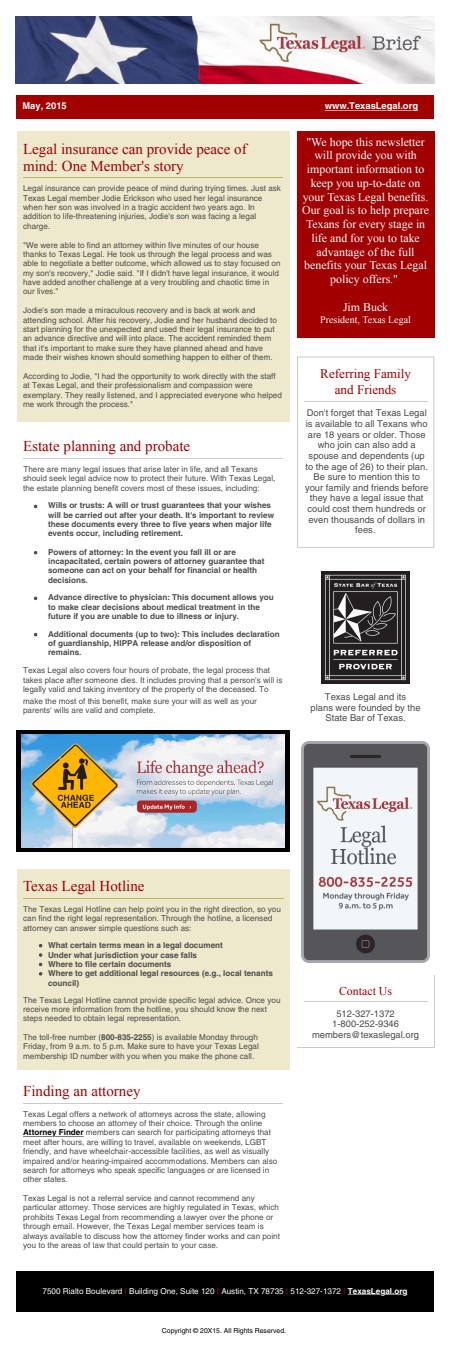
<style>
.page{position:relative;width:450px;height:1353px;background:#fff}
.page>*{position:absolute;margin:0;border:0;box-sizing:border-box;transform-origin:0 0}
.t1{font:15px/16.9px "Times New Roman";color:#a20000}
.t2{font:13.12px/15.6px "Times New Roman";color:#a20000;text-align:center}
.t3{font:11.88px/13.8px "Times New Roman";color:#fff;text-align:center}
.t4{font:11.88px "Times New Roman";color:#a20000}
.t5{font:10px "Times New Roman";color:#fff}
.t6{font:9.38px/10.6px "Helvetica";color:#4c4c4c;text-align:center}
.t7{font:700 9.38px "Helvetica";color:#fff}
.t8{font:8.12px/9.4px "Helvetica";color:#4c4c4c}
.t9{font:700 8.12px/9.4px "Helvetica";color:#4c4c4c}
.t10{font:8.12px "Helvetica";color:#fff}
.t11{font:6.88px "Helvetica";color:#000}
.s1{font-weight:700}
.s2{font-weight:700;color:#000}
.s3{color:#a20000}
</style>
<div class="page">
<div style="left:16px;top:95px;width:418px;height:23px;background:#a20000"></div>
<div style="left:17px;top:131px;width:272px;height:290px;background:#eee8cd"></div>
<hr style="left:23px;top:178px;width:260px;height:1px;background:#c5b358">
<img style="left:16px;top:16px;width:419px;height:68px">
<svg style="left:392px;top:110px;width:26px;height:1px"></svg>
<hr style="left:325px;top:110px;width:62px;height:1px;background:#fff">
<div style="left:297px;top:131px;width:137px;height:207px;background:#a20000"></div>
<hr style="left:23px;top:458px;width:260px;height:1px;background:#cbcbcb">
<div style="left:16px;top:730px;width:274px;height:122px;background:#000"></div>
<div style="left:17px;top:868px;width:272px;height:201px;background:#eee8cd"></div>
<hr style="left:23px;top:898px;width:260px;height:1px;background:#c5b358">
<img style="left:21px;top:734px;width:264px;height:113px">
<img style="left:322px;top:571px;width:87px;height:112px">
<img style="left:302px;top:741px;width:127px;height:221px">
<hr style="left:23px;top:1102px;width:260px;height:1px;background:#cbcbcb">
<svg style="left:23px;top:1136px;width:61px;height:1px"></svg>
<hr style="left:304px;top:1001px;width:124px;height:1px;background:#cbcbcb">
<div style="left:16px;top:1271px;width:418px;height:40px;background:#000"></div>
<hr style="left:348px;top:1294px;width:33px;height:1px;background:#fff">
<svg style="left:384px;top:1294px;width:24px;height:1px"></svg>
<div style="left:297px;top:357px;width:137px;height:191px;background:#fff;border:1px solid #cbcbcb"></div>
<hr style="left:304px;top:401px;width:124px;height:1px;background:#cbcbcb">
<p class="t7" style="left:22px;top:100px;width:46px">May, 2015</p>
<p class="t7" style="left:325px;top:100px;width:95px">www.TexasLegal.org</p>
<h1 class="t1" style="left:23px;top:140px;width:225px">Legal insurance can provide peace of mind: One Member's story</h1>
<p class="t8" style="left:23px;top:184px;width:259px">Legal insurance can provide peace of mind during trying times. Just ask Texas Legal member Jodie Erickson who used her legal insurance when her son was involved in a tragic accident two years ago. In addition to life-threatening injuries, Jodie's son was facing a legal charge.</p>
<p class="t8" style="left:23px;top:240px;width:259px">"We were able to find an attorney within five minutes of our house thanks to Texas Legal. He took us through the legal process and was able to negotiate a better outcome, which allowed us to stay focused on my son's recovery," Jodie said. "If I didn't have legal insurance, it would have added another challenge at a very troubling and chaotic time in our lives."</p>
<p class="t8" style="left:23px;top:306px;width:255px">Jodie's son made a miraculous recovery and is back at work and attending school. After his recovery, Jodie and her husband decided to start planning for the unexpected and used their legal insurance to put an advance directive and will into place. The accident reminded them that it's important to make sure they have planned ahead and have made their wishes known should something happen to either of them.</p>
<p class="t8" style="left:23px;top:371px;width:260px">According to Jodie, "I had the opportunity to work directly with the staff at Texas Legal, and their professionalism and compassion were exemplary. They really listened, and I appreciated everyone who helped me work through the process."</p>
<p class="t3" style="left:302px;top:135px;width:128px">"We hope this newsletter will provide you with important information to keep you up-to-date on your Texas Legal benefits.<br>Our goal is to help prepare<br>Texans for every stage in life and for you to take advantage of the full benefits your Texas Legal policy offers."</p>
<h3 class="t3" style="left:343px;top:300px;width:47px">Jim Buck</h3>
<p class="t5" style="left:320px;top:312px;width:92px">President, Texas Legal</p>
<h2 class="t2" style="left:320px;top:366px;width:92px">Referring Family and Friends</h2>
<p class="t6" style="left:305px;top:408px;width:125px">Don't forget that Texas Legal is available to all Texans who are 18 years or older. Those who join can also add a spouse and dependents (up to the age of 26) to their plan.<br>Be sure to mention this to your family and friends before they have a legal issue that could cost them hundreds or even thousands of dollars in fees.</p>
<h1 class="t1" style="left:23px;top:438px;width:169px">Estate planning and probate</h1>
<p class="t8" style="left:23px;top:464px;width:254px">There are many legal issues that arise later in life, and all Texans should seek legal advice now to protect their future. With Texas Legal, the estate planning benefit covers most of these issues, including:</p>
<p class="t9" style="left:48px;top:500px;width:227px">Wills or trusts: A will or trust guarantees that your wishes will be carried out after your death. It's important to review these documents every three to five years when major life events occur, including retirement.</p>
<p class="t9" style="left:48px;top:547px;width:218px">Powers of attorney: In the event you fall ill or are incapacitated, certain powers of attorney guarantee that someone can act on your behalf for financial or health decisions.</p>
<p class="t9" style="left:48px;top:592px;width:227px">Advance directive to physician: This document allows you to make clear decisions about medical treatment in the future if you are unable to due to illness or injury.</p>
<p class="t9" style="left:48px;top:629px;width:233px">Additional documents (up to two): This includes declaration of guardianship, HIPPA release and/or disposition of remains.</p>
<p class="t8" style="left:23px;top:666px;width:261px">Texas Legal also covers four hours of probate, the legal process that takes place after someone dies. It includes proving that a person's will is legally valid and taking inventory of the property of the deceased. To</p>
<p class="t8" style="left:23px;top:696px;width:235px">make the most of this benefit, make sure your will as well as your parents' wills are valid and complete.</p>
<p class="t6" style="left:311px;top:691px;width:111px">Texas Legal and its<br>plans were founded by the<br>State Bar of Texas.</p>
<h1 class="t1" style="left:23px;top:877px;width:123px">Texas Legal Hotline</h1>
<p class="t8" style="left:23px;top:904px;width:259px">The Texas Legal Hotline can help point you in the right direction, so you can find the right legal representation. Through the hotline, a licensed attorney can answer simple questions such as:</p>
<p class="t9" style="left:48px;top:940px;width:226px">What certain terms mean in a legal document<br>Under what jurisdiction your case falls<br>Where to file certain documents<br>Where to get additional legal resources (e.g., local tenants council)</p>
<p class="t8" style="left:23px;top:995px;width:259px">The Texas Legal Hotline cannot provide specific legal advice. Once you receive more information from the hotline, you should know the next steps needed to obtain legal representation.</p>
<p class="t8" style="left:23px;top:1032px;width:237px;text-align:justify">The toll-free number (<span class="s1">800-835-2255</span>) is available Monday through Friday, from 9 a.m. to 5 p.m. Make sure to have your Texas Legal membership ID number with you when you make the phone call.</p>
<h1 class="t1" style="left:23px;top:1082px;width:119px">Finding an attorney</h1>
<p class="t8" style="left:23px;top:1109px;width:256px">Texas Legal offers a network of attorneys across the state, allowing members to choose an attorney of their choice. Through the online <span class="s2">Attorney Finder</span> members can search for participating attorneys that meet after hours, are willing to travel, available on weekends, LGBT friendly, and have wheelchair-accessible facilities, as well as visually impaired and/or hearing-impaired accommodations. Members can also search for attorneys who speak specific languages or are licensed in other states.</p>
<p class="t8" style="left:23px;top:1193px;width:258px">Texas Legal is not a referral service and cannot recommend any particular attorney. Those services are highly regulated in Texas, which prohibits Texas Legal from recommending a lawyer over the phone or through email. However, the Texas Legal member services team is always available to discuss how the attorney finder works and can point you to the areas of law that could pertain to your case.</p>
<h3 class="t4" style="left:339px;top:983px;width:55px">Contact Us</h3>
<p class="t6" style="left:312px;top:1008px;width:108px">512-327-1372<br>1-800-252-9346 members@texaslegal.org</p>
<p class="t10" style="left:43px;top:1286px;width:366px">7500 Rialto Boulevard <span class="s3">I</span> Building One, Suite 120 <span class="s3">I</span> Austin, TX 78735 <span class="s3">I</span> 512-327-1372 <span class="s3">I</span> <span class="s1">TexasLegal.org</span></p>
<p class="t11" style="left:162px;top:1326px;width:126px">Copyright © 20X15. All Rights Reserved.</p>
</div>
